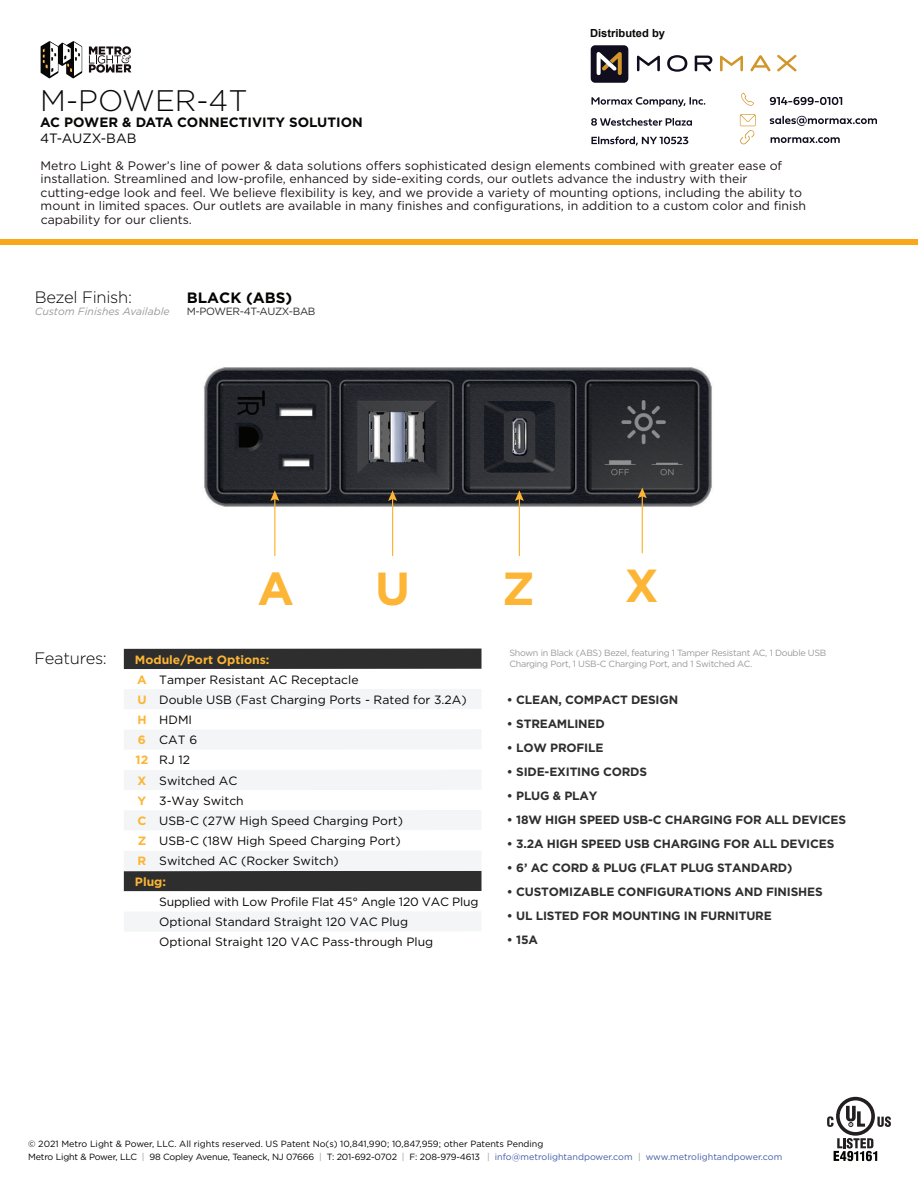
<style>
.page{position:relative;width:918px;height:1188px;background:#fff}
.page>*{position:absolute;margin:0;border:0;box-sizing:border-box;transform-origin:0 0}
.t1{font:700 46.35px "Gotham";color:#fcb534}
.t2{font:300 29.7px "Gotham";color:#070706}
.t3{font:300 16.5px "Gotham";letter-spacing:-.015em;color:#040503}
.t4{font:700 15px "Gotham";color:#040503}
.t5{font:700 13.5px "Gotham";color:#070706}
.t6{font:13.5px "Gotham";color:#070706}
.t7{font:12.3px/13.5px "Gotham";color:#1e1617}
.t8{font:12px/20.2px "Gotham";color:#040503}
.t9{font:700 12px "Gotham";letter-spacing:-.015em;color:#2e2e2e}
.t10{font:700 12px/20.2px "Gotham";color:#fcb534}
.t11{font:700 11.1px "Arial";color:#070706}
.t12{font:italic 10.5px "Gotham";color:#999}
.t13{font:10.5px "Gotham";letter-spacing:-.03em;color:#2e2e2e}
.t14{font:9px/12.8px "Gotham";letter-spacing:-.005em;color:#040503}
.t15{font:9px/10.8px "Gotham";letter-spacing:-.03em;color:#999}
.s1{color:#999}
.s2{color:#425da7}
</style>
<div class="page">
<img style="left:27px;top:239px;width:863px;height:430px">
<svg style="left:827px;top:1097px;width:64px;height:64px"></svg>
<div style="left:124px;top:689px;width:358px;height:20px;background:#f4f5f6"></div>
<div style="left:124px;top:729px;width:358px;height:21px;background:#f4f5f6"></div>
<div style="left:124px;top:749px;width:358px;height:21px;background:#fff"></div>
<div style="left:124px;top:770px;width:358px;height:20px;background:#f4f5f6"></div>
<div style="left:124px;top:810px;width:358px;height:21px;background:#f4f5f6"></div>
<div style="left:124px;top:830px;width:358px;height:21px;background:#fff"></div>
<div style="left:124px;top:871px;width:358px;height:20px;background:#2e2e2e"></div>
<div style="left:124px;top:911px;width:358px;height:21px;background:#f4f5f6"></div>
<div style="left:124px;top:649px;width:358px;height:20px;background:#2e2e2e"></div>
<div style="left:124px;top:851px;width:358px;height:20px;background:#f4f5f6"></div>
<svg style="left:41px;top:41px;width:41px;height:37px"></svg>
<svg style="left:89px;top:46px;width:42px;height:27px"></svg>
<div style="left:0;top:240px;width:918px;height:5px;background:#f9a71b"></div>
<svg style="left:771px;top:137px;width:69px;height:6px"></svg>
<svg style="left:770px;top:116px;width:107px;height:10px"></svg>
<svg style="left:740px;top:114px;width:16px;height:30px"></svg>
<svg style="left:741px;top:93px;width:13px;height:13px"></svg>
<svg style="left:770px;top:97px;width:72px;height:8px"></svg>
<svg style="left:591px;top:97px;width:114px;height:49px"></svg>
<svg style="left:667px;top:55px;width:20px;height:17px"></svg>
<svg style="left:720px;top:56px;width:23px;height:15px"></svg>
<svg style="left:637px;top:56px;width:23px;height:15px"></svg>
<svg style="left:777px;top:55px;width:20px;height:16px"></svg>
<svg style="left:695px;top:56px;width:17px;height:15px"></svg>
<svg style="left:750px;top:55px;width:21px;height:16px"></svg>
<div style="left:591px;top:45px;width:37px;height:38px;background:#0f0d1e;border-radius:4px"></div>
<svg style="left:597px;top:52px;width:25px;height:23px"></svg>
<hr style="left:392px;top:498px;width:1px;height:58px;background:#fcb534">
<svg style="left:388px;top:490px;width:9px;height:11px"></svg>
<hr style="left:519px;top:498px;width:1px;height:58px;background:#fcb534">
<svg style="left:515px;top:490px;width:9px;height:11px"></svg>
<hr style="left:274px;top:498px;width:1px;height:58px;background:#fcb534">
<svg style="left:270px;top:490px;width:9px;height:11px"></svg>
<hr style="left:642px;top:495px;width:1px;height:58px;background:#fcb534">
<svg style="left:638px;top:488px;width:9px;height:10px"></svg>
<p class="t11" style="left:590px;top:27px;width:76px">Distributed by</p>
<h2 class="t2" style="left:40px;top:87px;width:209px">M-POWER-4T</h2>
<p class="t5" style="left:40px;top:117px;width:324px">AC POWER &amp; DATA CONNECTIVITY SOLUTION</p>
<p class="t6" style="left:40px;top:132px;width:98px">4T-AUZX-BAB</p>
<p class="t7" style="left:41px;top:160px;width:767px">Metro Light &amp; Power’s line of power &amp; data solutions offers sophisticated design elements combined with greater ease of installation. Streamlined and low-profile, enhanced by side-exiting cords, our outlets advance the industry with their cutting-edge look and feel. We believe flexibility is key, and we provide a variety of mounting options, including the ability to mount in limited spaces. Our outlets are available in many finishes and configurations, in addition to a custom color and finish capability for our clients.</p>
<h3 class="t3" style="left:35px;top:290px;width:99px">Bezel Finish:</h3>
<p class="t12" style="left:35px;top:308px;width:136px">Custom Finishes Available</p>
<p class="t4" style="left:187px;top:291px;width:107px">BLACK (ABS)</p>
<p class="t13" style="left:187px;top:307px;width:130px">M-POWER-4T-AUZX-BAB</p>
<h1 class="t1" style="left:257px;top:570px;width:38px">A</h1>
<h1 class="t1" style="left:375px;top:570px;width:37px">U</h1>
<h1 class="t1" style="left:502px;top:570px;width:34px">Z</h1>
<h1 class="t1" style="left:625px;top:567px;width:35px">X</h1>
<h3 class="t3" style="left:35px;top:651px;width:74px">Features:</h3>
<p class="t10" style="left:135px;top:650px;width:136px">Module/Port Options:</p>
<p class="t8" style="left:159px;top:670px;width:309px">Tamper Resistant AC Receptacle<br>Double USB (Fast Charging Ports - Rated for 3.2A)<br>HDMI<br>CAT 6<br>RJ 12<br>Switched AC<br>3-Way Switch<br>USB-C (27W High Speed Charging Port)<br>USB-C (18W High Speed Charging Port)<br>Switched AC (Rocker Switch)</p>
<p class="t8" style="left:159px;top:892px;width:321px">Supplied with Low Profile Flat 45° Angle 120 VAC Plug<br>Optional Standard Straight 120 VAC Plug<br>Optional Straight 120 VAC Pass-through Plug</p>
<p class="t10" style="left:136px;top:670px;width:14px">A<br>U<br>H<br>6<br>12<br>X<br>Y<br>C<br>Z<br>R</p>
<p class="t10" style="left:135px;top:872px;width:33px">Plug:</p>
<p class="t15" style="left:509px;top:648px;width:319px">Shown in Black (ABS) Bezel, featuring 1 Tamper Resistant AC, 1 Double USB<br>Charging Port, 1 USB-C Charging Port, and 1 Switched AC.</p>
<p class="t9" style="left:507px;top:695px;width:173px">• CLEAN, COMPACT DESIGN</p>
<p class="t9" style="left:507px;top:719px;width:99px">• STREAMLINED</p>
<p class="t9" style="left:507px;top:743px;width:98px">• LOW PROFILE</p>
<p class="t9" style="left:507px;top:767px;width:142px">• SIDE-EXITING CORDS</p>
<p class="t9" style="left:507px;top:791px;width:92px">• PLUG &amp; PLAY</p>
<p class="t9" style="left:507px;top:815px;width:341px">• 18W HIGH SPEED USB-C CHARGING FOR ALL DEVICES</p>
<p class="t9" style="left:507px;top:839px;width:329px">• 3.2A HIGH SPEED USB CHARGING FOR ALL DEVICES</p>
<p class="t9" style="left:507px;top:863px;width:287px">• 6’ AC CORD &amp; PLUG (FLAT PLUG STANDARD)</p>
<p class="t9" style="left:507px;top:887px;width:317px">• CUSTOMIZABLE CONFIGURATIONS AND FINISHES</p>
<p class="t9" style="left:507px;top:911px;width:266px">• UL LISTED FOR MOUNTING IN FURNITURE</p>
<p class="t9" style="left:507px;top:935px;width:32px">• 15A</p>
<p class="t14" style="left:28px;top:1138px;width:756px">© 2021 Metro Light &amp; Power, LLC. All rights reserved. US Patent No(s) 10,841,990; 10,847,959; other Patents Pending<br>Metro Light &amp; Power, LLC <span class="s1">|</span> 98 Copley Avenue, Teaneck, NJ 07666 <span class="s1">|</span> T: 201-692-0702 <span class="s1">|</span> F: 208-979-4613 <span class="s1">|</span> <span class="s2">info@metrolightandpower.com</span> <span class="s1">|</span> <span class="s2">www.metrolightandpower.com</span></p>
</div>
